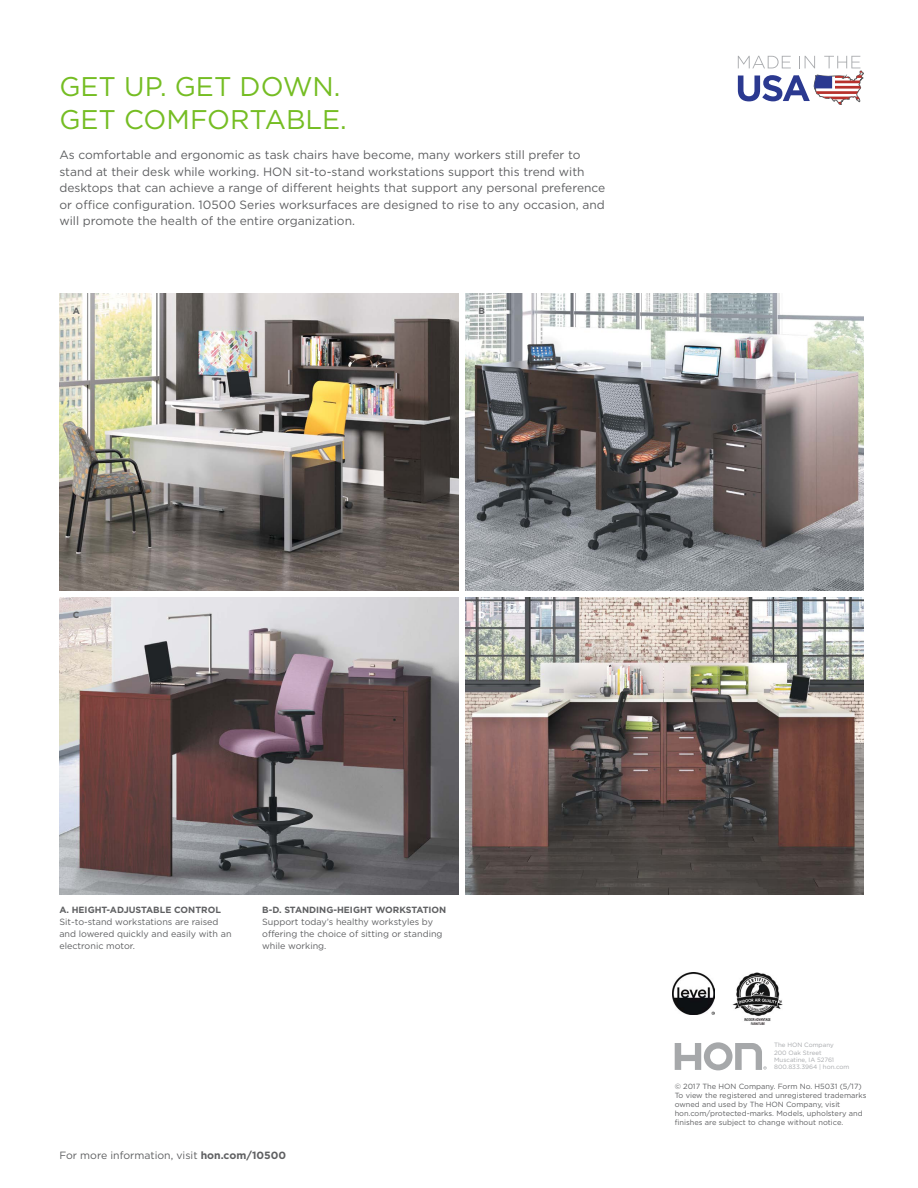
<style>
.page{position:relative;width:918px;height:1188px;background:#fff}
.page>*{position:absolute;margin:0;border:0;box-sizing:border-box;transform-origin:0 0}
.t1{font:27px/32.4px "Gotham";color:#75bd23}
.t2{font:12px/16.5px "Gotham";color:#5f6062}
.t3{font:10.5px "Gotham";color:#5f6062}
.t4{font:9px/12px "Gotham";color:#5f6062}
.t5{font:700 9px "Gotham";color:#5f6062}
.t6{font:700 9px "Gotham";color:#fff}
.t7{font:7.5px/9px "Gotham";color:#5f6062}
.t8{font:6.15px/7.5px "Gotham";color:#a7a9ac}
.s1{font-weight:700}
</style>
<div class="page">
<img style="left:465px;top:294px;width:399px;height:297px">
<img style="left:59px;top:294px;width:399px;height:297px">
<svg style="left:675px;top:1042px;width:92px;height:28px"></svg>
<svg style="left:738px;top:56px;width:126px;height:49px"></svg>
<img style="left:732px;top:973px;width:51px;height:51px">
<img style="left:673px;top:973px;width:41px;height:41px">
<img style="left:59px;top:597px;width:399px;height:297px">
<img style="left:465px;top:597px;width:399px;height:297px">
<h1 class="t1" style="left:59px;top:70px;width:289px">GET UP. GET DOWN.<br>GET COMFORTABLE.</h1>
<p class="t2" style="left:59px;top:147px;width:547px">As comfortable and ergonomic as task chairs have become, many workers still prefer to stand at their desk while working. HON sit-to-stand workstations support this trend with desktops that can achieve a range of different heights that support any personal preference or office configuration. 10500 Series worksurfaces are designed to rise to any occasion, and will promote the health of the entire organization.</p>
<p class="t5" style="left:73px;top:305px;width:9px">A</p>
<p class="t5" style="left:479px;top:305px;width:8px">B</p>
<p class="t5" style="left:73px;top:609px;width:8px">C</p>
<p class="t6" style="left:479px;top:609px;width:9px">D</p>
<p class="t5" style="left:59px;top:904px;width:163px">A. HEIGHT-ADJUSTABLE CONTROL</p>
<p class="t4" style="left:59px;top:916px;width:174px">Sit-to-stand workstations are raised and lowered quickly and easily with an electronic motor.</p>
<p class="t5" style="left:262px;top:904px;width:186px">B-D. STANDING-HEIGHT WORKSTATION</p>
<p class="t4" style="left:262px;top:916px;width:182px">Support today’s healthy workstyles by offering the choice of sitting or standing while working.</p>
<p class="t3" style="left:59px;top:1148px;width:228px">For more information, visit <span class="s1">hon.com/10500</span></p>
<p class="t8" style="left:774px;top:1041px;width:77px">The HON Company<br>200 Oak Street<br>Muscatine, IA 52761<br>800.833.3964 | hon.com</p>
<p class="t7" style="left:675px;top:1082px;width:193px">© 2017 The HON Company. Form No. H5031 (5/17)<br>To view the registered and unregistered trademarks owned and used by The HON Company, visit hon.com/protected-marks. Models, upholstery and finishes are subject to change without notice.</p>
</div>
